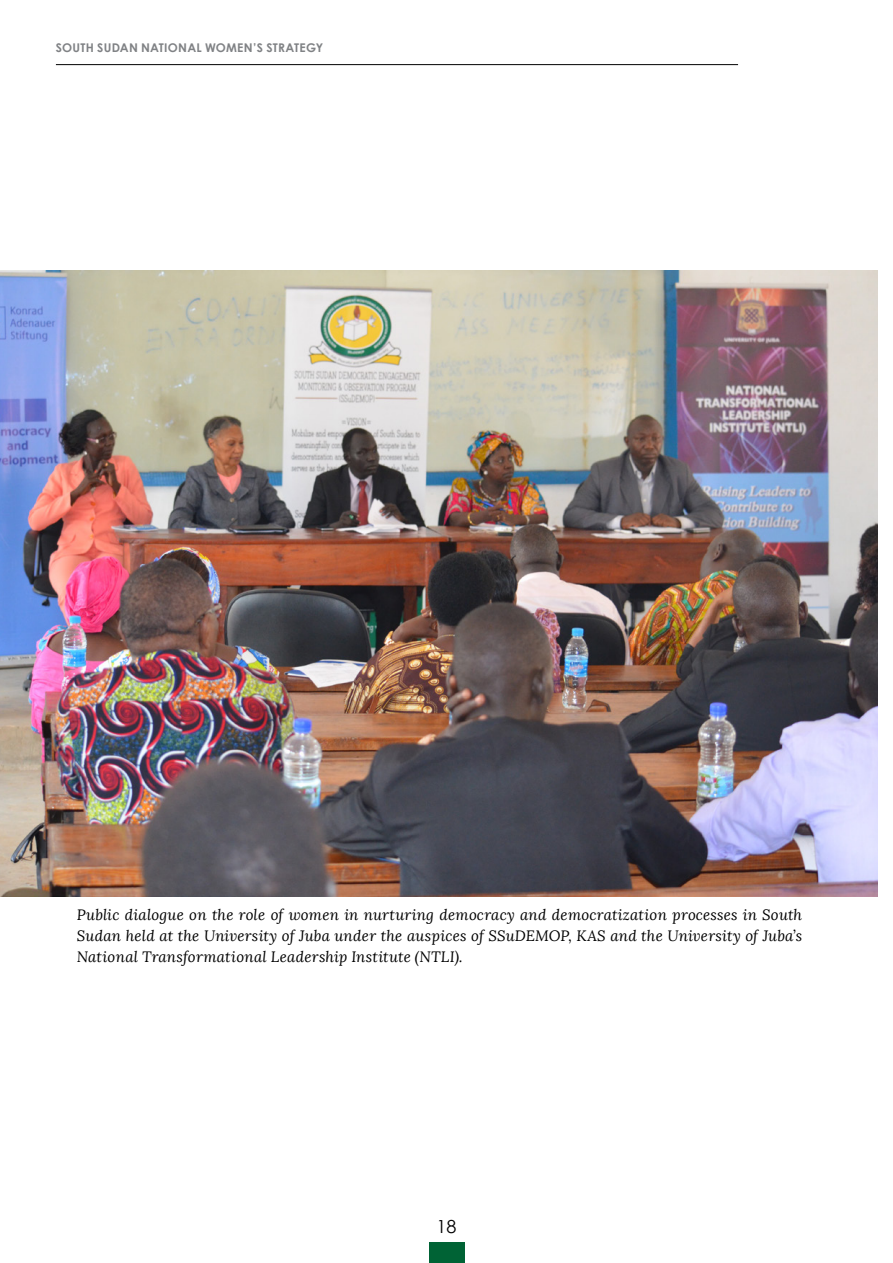
<style>
.page{position:relative;width:893px;height:1263px;background:#fff}
.page>*{position:absolute;margin:0;border:0;box-sizing:border-box;transform-origin:0 0}
.t1{font:18px "Century Gothic";color:#000}
.t2{font:italic 15px/21px "Lora";letter-spacing:.02em;color:#000;text-align:justify}
.t3{font:700 12px "Century Gothic";letter-spacing:.02em;color:#808285}
</style>
<div class="page">
<hr style="left:56px;top:64px;width:682px;height:1px;background:#000">
<div style="left:429px;top:1242px;width:35px;height:21px;background:#006335"></div>
<img style="left:0;top:270px;width:878px;height:627px">
<p class="t3" style="left:56px;top:41px;width:269px">SOUTH SUDAN NATIONAL WOMEN’S STRATEGY</p>
<p class="t2" style="left:77px;top:905px;width:727px">Public dialogue on the role of women in nurturing democracy and democratization processes in South Sudan held at the University of Juba under the auspices of SSuDEMOP, KAS and the University of Juba’s National Transformational Leadership Institute (NTLI).</p>
<p class="t1" style="left:436px;top:1215px;width:21px">18</p>
</div>
